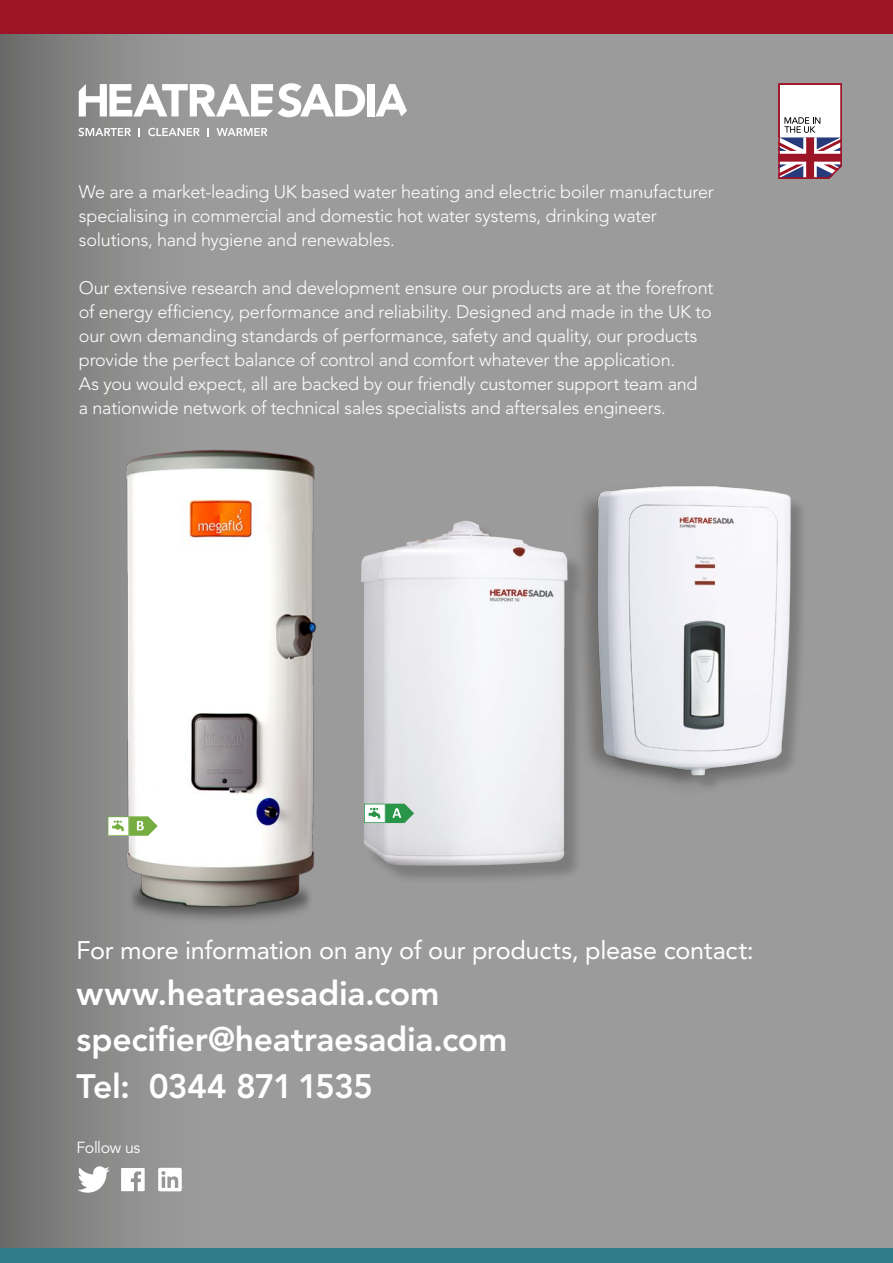
<style>
.page{position:relative;width:893px;height:1263px;background:#9c9b9b}
.page>*{position:absolute;margin:0;border:0;box-sizing:border-box;transform-origin:0 0}
.t1{font:800 33.6px/46.3px "Avenir LT Std";letter-spacing:-.01em;color:#fff}
.t2{font:25.2px "Avenir LT Std";letter-spacing:-.01em;color:#fff}
.t3{font:300 18px/24px "Avenir LT Std";letter-spacing:-.015em;color:#fff}
.t4{font:15.9px "Avenir LT Std";letter-spacing:-.03em;color:#fff}
</style>
<div class="page">
<div style="left:0;top:0;width:893px;height:34px;background:#9d1427"></div>
<div style="left:0;top:1248px;width:893px;height:15px;background:#307b89"></div>
<svg style="left:78px;top:128px;width:53px;height:8px"></svg>
<svg style="left:148px;top:128px;width:52px;height:8px"></svg>
<svg style="left:217px;top:128px;width:50px;height:8px"></svg>
<svg style="left:79px;top:83px;width:286px;height:34px"></svg>
<div style="left:367px;top:84px;width:7px;height:32px;background:#fff"></div>
<svg style="left:375px;top:84px;width:32px;height:32px"></svg>
<svg style="left:778px;top:83px;width:64px;height:96px;background:#cbacb6"></svg>
<img style="left:583px;top:486px;width:219px;height:302px">
<div style="left:364px;top:523px;width:222px;height:361px;background:#000;opacity:.2"></div>
<img style="left:0;top:179px;width:572px;height:1069px">
<svg style="left:108px;top:816px;width:50px;height:20px"></svg>
<p class="t3" style="left:79px;top:179px;width:636px">We are a market-leading UK based water heating and electric boiler manufacturer specialising in commercial and domestic hot water systems, drinking water solutions, hand hygiene and renewables.</p>
<p class="t3" style="left:79px;top:275px;width:636px">Our extensive research and development ensure our products are at the forefront of energy efficiency, performance and reliability. Designed and made in the UK to our own demanding standards of performance, safety and quality, our products provide the perfect balance of control and comfort whatever the application.<br>As you would expect, all are backed by our friendly customer support team and<br>a nationwide network of technical sales specialists and aftersales engineers.</p>
<h2 class="t2" style="left:77px;top:935px;width:679px">For more information on any of our products, please contact:</h2>
<h1 class="t1" style="left:77px;top:970px;width:432px">www.heatraesadia.com specifier@heatraesadia.com<br>Tel: 0344 871 1535</h1>
<p class="t4" style="left:77px;top:1138px;width:65px">Follow us</p>
</div>
